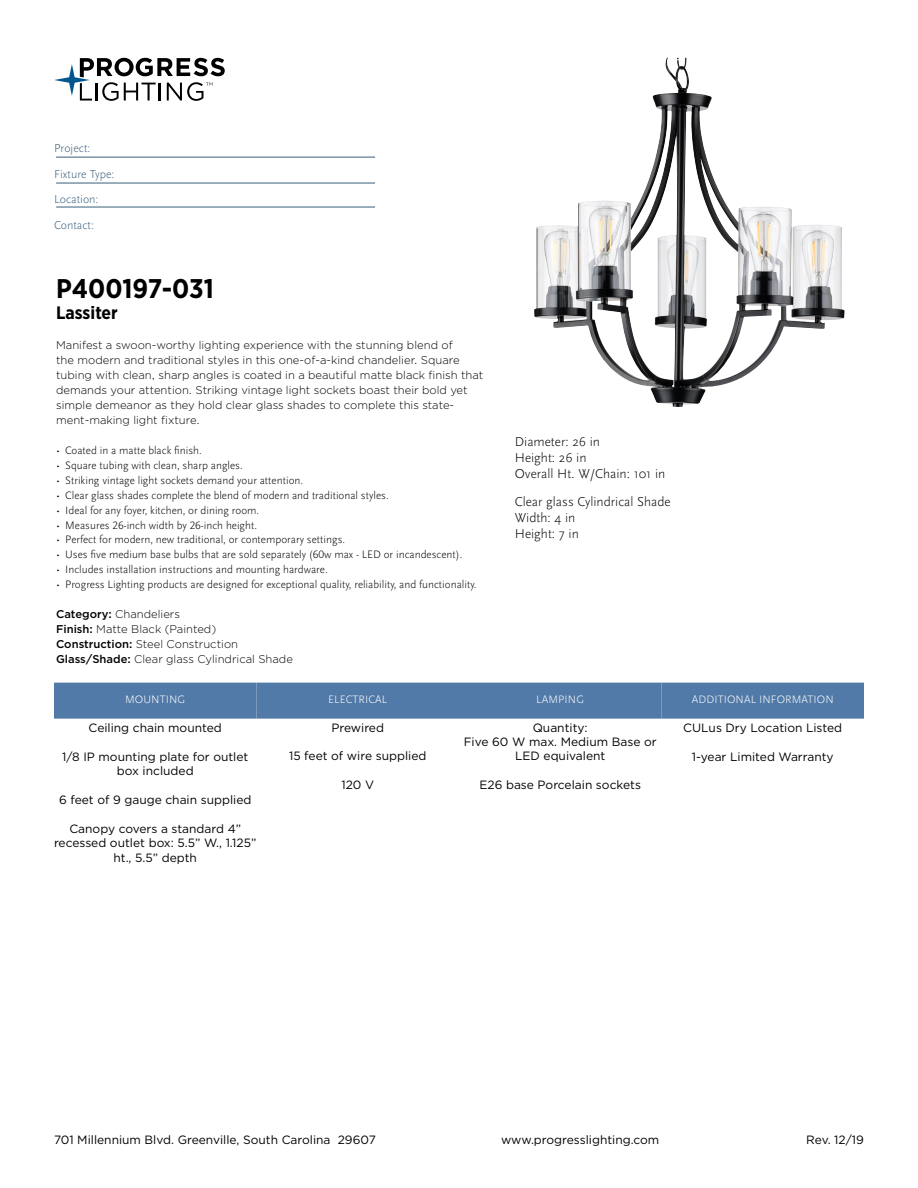
<style>
.page{position:relative;width:918px;height:1188px;background:#fff}
.page>*{position:absolute;margin:0;border:0;box-sizing:border-box;transform-origin:0 0}
.t1{font:700 27px "Gotham Narrow";color:#000}
.t2{font:700 18px "Gotham Narrow";color:#000}
.t3{font:300 13.5px/16.2px "Scala Sans Pro";color:#000}
.t4{font:12px/14.4px "Gotham";color:#000;text-align:center}
.t5{font:300 12px/25.5px "Scala Sans Pro";color:#3b5e7b}
.t6{font:300 11.25px "Scala Sans Pro";color:#000}
.t7{font:300 11.25px/15px "Gotham";color:#000}
.t8{font:300 11.25px "Scala Sans Pro";letter-spacing:.01em;color:#fff}
.s1{font-weight:500}
</style>
<div class="page">
<svg style="left:54px;top:58px;width:171px;height:43px"></svg>
<hr style="left:56px;top:157px;width:319px;height:1px;background:#3b5e7b">
<hr style="left:56px;top:183px;width:319px;height:1px;background:#3b5e7b">
<hr style="left:56px;top:207px;width:319px;height:1px;background:#3b5e7b">
<img style="left:534px;top:58px;width:311px;height:349px">
<div style="left:54px;top:683px;width:202px;height:36px;background:#527aa8"></div>
<div style="left:256px;top:683px;width:203px;height:36px;background:#527aa8"></div>
<div style="left:459px;top:683px;width:203px;height:36px;background:#527aa8"></div>
<div style="left:662px;top:683px;width:202px;height:36px;background:#527aa8"></div>
<p class="t5" style="left:54px;top:135px;width:62px">Project:<br>Fixture Type:<br>Location:<br>Contact:</p>
<h1 class="t1" style="left:56px;top:271px;width:159px">P400197-031</h1>
<h2 class="t2" style="left:56px;top:301px;width:63px">Lassiter</h2>
<p class="t7" style="left:56px;top:337px;width:429px">Manifest a swoon-worthy lighting experience with the stunning blend of<br>the modern and traditional styles in this one-of-a-kind chandelier. Square tubing with clean, sharp angles is coated in a beautiful matte black finish that demands your attention. Striking vintage light sockets boast their bold yet simple demeanor as they hold clear glass shades to complete this state&shy;ment-making light fixture.</p>
<p class="t6" style="left:56px;top:443px;width:147px">• Coated in a matte black finish.</p>
<p class="t6" style="left:56px;top:458px;width:188px">• Square tubing with clean, sharp angles.</p>
<p class="t6" style="left:56px;top:473px;width:248px">• Striking vintage light sockets demand your attention.</p>
<p class="t6" style="left:56px;top:488px;width:334px">• Clear glass shades complete the blend of modern and traditional styles.</p>
<p class="t6" style="left:56px;top:503px;width:205px">• Ideal for any foyer, kitchen, or dining room.</p>
<p class="t6" style="left:56px;top:518px;width:202px">• Measures 26-inch width by 26-inch height.</p>
<p class="t6" style="left:56px;top:533px;width:291px">• Perfect for modern, new traditional, or contemporary settings.</p>
<p class="t6" style="left:56px;top:548px;width:408px">• Uses five medium base bulbs that are sold separately (60w max - LED or incandescent).</p>
<p class="t6" style="left:56px;top:563px;width:273px">• Includes installation instructions and mounting hardware.</p>
<p class="t6" style="left:56px;top:578px;width:422px">• Progress Lighting products are designed for exceptional quality, reliability, and functionality.</p>
<p class="t7" style="left:56px;top:607px;width:238px"><span class="s1">Category:</span> Chandeliers<br><span class="s1">Finish:</span> Matte Black (Painted)<br><span class="s1">Construction:</span> Steel Construction <span class="s1">Glass/Shade:</span> Clear glass Cylindrical Shade</p>
<p class="t3" style="left:515px;top:433px;width:152px">Diameter: 26 in<br>Height: 26 in<br>Overall Ht. W/Chain: 101 in</p>
<p class="t3" style="left:515px;top:494px;width:157px">Clear glass Cylindrical Shade<br>Width: 4 in<br>Height: 7 in</p>
<p class="t8" style="left:125px;top:693px;width:62px">MOUNTING</p>
<p class="t4" style="left:89px;top:721px;width:135px">Ceiling chain mounted</p>
<p class="t4" style="left:62px;top:749px;width:188px">1/8 IP mounting plate for outlet box included</p>
<p class="t4" style="left:59px;top:793px;width:194px">6 feet of 9 gauge chain supplied</p>
<p class="t4" style="left:54px;top:821px;width:204px">Canopy covers a standard 4” recessed outlet box: 5.5” W., 1.125” ht., 5.5” depth</p>
<p class="t8" style="left:328px;top:693px;width:61px">ELECTRICAL</p>
<p class="t4" style="left:331px;top:720px;width:54px">Prewired</p>
<p class="t4" style="left:289px;top:749px;width:139px">15 feet of wire supplied</p>
<p class="t4" style="left:341px;top:778px;width:34px">120 V</p>
<p class="t8" style="left:536px;top:693px;width:49px">LAMPING</p>
<p class="t4" style="left:464px;top:720px;width:194px">Quantity:<br>Five 60 W max. Medium Base or<br>LED equivalent</p>
<p class="t4" style="left:479px;top:778px;width:163px">E26 base Porcelain sockets</p>
<p class="t8" style="left:692px;top:693px;width:143px">ADDITIONAL INFORMATION</p>
<p class="t4" style="left:683px;top:721px;width:161px">CULus Dry Location Listed</p>
<p class="t4" style="left:692px;top:749px;width:143px">1-year Limited Warranty</p>
<p class="t4" style="left:54px;top:1132px;width:323px">701 Millennium Blvd. Greenville, South Carolina 29607</p>
<p class="t4" style="left:501px;top:1132px;width:160px">www.progresslighting.com</p>
<p class="t4" style="left:806px;top:1132px;width:59px">Rev. 12/19</p>
</div>
